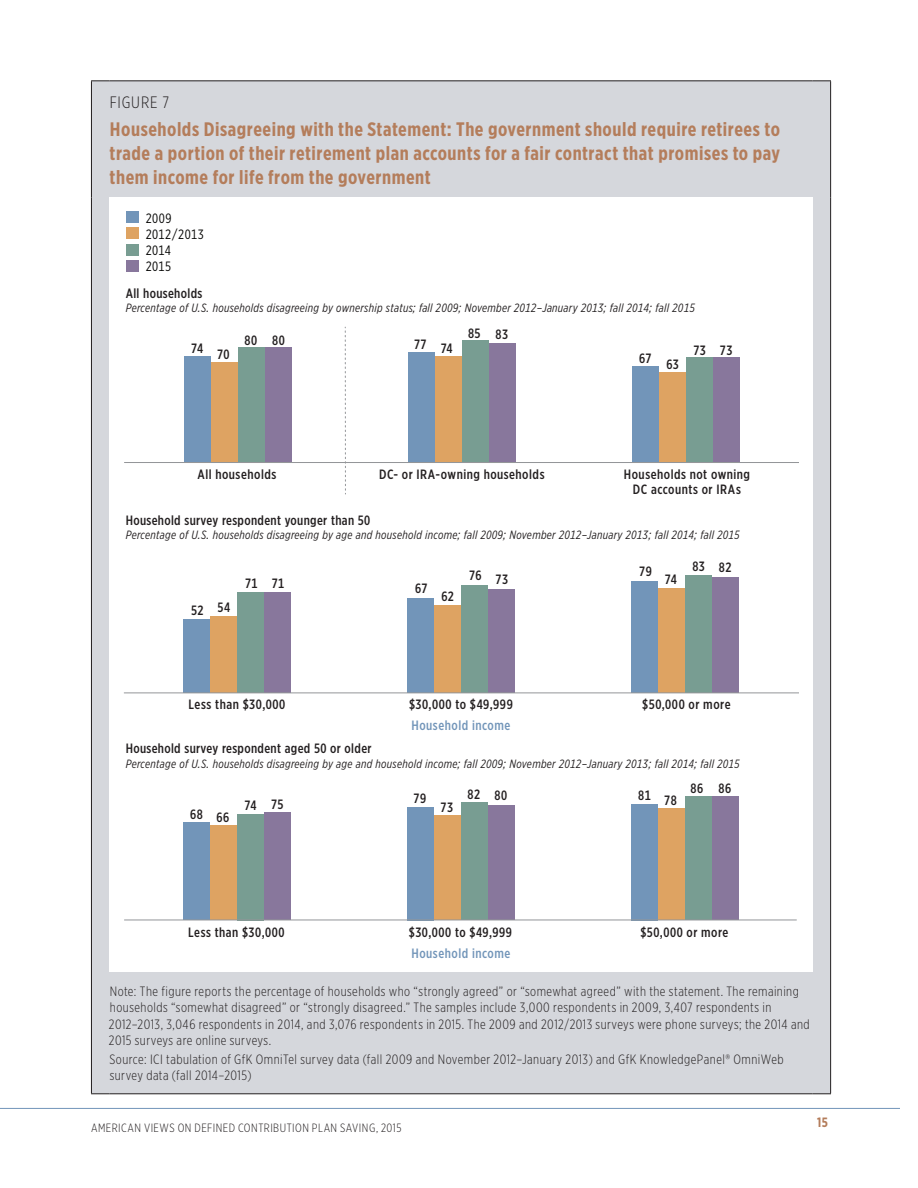
<style>
.page{position:relative;width:918px;height:1188px;background:#fff}
.page>*{position:absolute;margin:0;border:0;box-sizing:border-box;transform-origin:0 0}
.Figure_heading{font:700 19.5px/24px "Gotham X Narrow";letter-spacing:.025em;color:#b47d5b;text-align:justify}
.Figure_number{font:300 16.5px "Gotham X Narrow";letter-spacing:.05em;color:#231f20}
.Figure_footnote{font:300 13.5px/16.2px "Gotham X Narrow";letter-spacing:.035em;color:#231f20}
.t1{font:500 13.5px/15px "Gotham X Narrow";letter-spacing:.03em;color:#231f20;text-align:center}
.t2{font:500 13.5px "Gotham X Narrow";letter-spacing:.04em;color:#7295b9}
.t3{font:13.5px/16.2px "Gotham X Narrow";letter-spacing:.03em;color:#050504}
.t4{font:700 13.5px "Gotham X Narrow";color:#b47d5b}
.t5{font:italic 12px "Gotham X Narrow";letter-spacing:.025em;color:#231f20}
.t6{font:300 12px "Gotham X Narrow";letter-spacing:.04em;color:#231f20}
</style>
<div class="page">
<hr style="left:0;top:1108px;width:900px;height:1px;background:#7295b9">
<div style="left:92px;top:81px;width:738px;height:1012px;background:#d5d7dc"></div>
<div style="left:109px;top:198px;width:704px;height:774px;background:#fff"></div>
<hr style="left:830px;top:81px;width:1px;height:117px;background:#231f20">
<hr style="left:830px;top:972px;width:1px;height:121px;background:#231f20">
<svg style="left:91px;top:80px;width:18px;height:1px"></svg>
<hr style="left:91px;top:81px;width:1px;height:117px;background:#231f20">
<hr style="left:109px;top:80px;width:704px;height:1px;background:#231f20">
<svg style="left:813px;top:80px;width:18px;height:1px"></svg>
<hr style="left:91px;top:198px;width:1px;height:774px;background:#231f20">
<hr style="left:830px;top:198px;width:1px;height:774px;background:#231f20">
<hr style="left:91px;top:972px;width:1px;height:121px;background:#231f20">
<svg style="left:91px;top:1093px;width:18px;height:1px"></svg>
<hr style="left:109px;top:1093px;width:704px;height:1px;background:#231f20">
<svg style="left:813px;top:1093px;width:18px;height:1px"></svg>
<div style="left:264px;top:813px;width:27px;height:107px;background:#88779c"></div>
<div style="left:488px;top:805px;width:27px;height:115px;background:#88779c"></div>
<div style="left:712px;top:797px;width:27px;height:123px;background:#88779c"></div>
<div style="left:237px;top:814px;width:27px;height:106px;background:#789d92"></div>
<div style="left:461px;top:803px;width:27px;height:117px;background:#789d92"></div>
<div style="left:685px;top:797px;width:27px;height:123px;background:#789d92"></div>
<div style="left:210px;top:825px;width:27px;height:95px;background:#dea362"></div>
<div style="left:434px;top:815px;width:27px;height:105px;background:#dea362"></div>
<div style="left:658px;top:808px;width:27px;height:112px;background:#dea362"></div>
<div style="left:183px;top:823px;width:27px;height:97px;background:#7295b9"></div>
<div style="left:407px;top:807px;width:27px;height:113px;background:#7295b9"></div>
<div style="left:631px;top:804px;width:27px;height:116px;background:#7295b9"></div>
<div style="left:264px;top:592px;width:27px;height:101px;background:#88779c"></div>
<div style="left:488px;top:589px;width:27px;height:104px;background:#88779c"></div>
<div style="left:712px;top:577px;width:27px;height:116px;background:#88779c"></div>
<div style="left:237px;top:592px;width:27px;height:101px;background:#789d92"></div>
<div style="left:461px;top:585px;width:27px;height:108px;background:#789d92"></div>
<div style="left:685px;top:575px;width:27px;height:118px;background:#789d92"></div>
<div style="left:210px;top:616px;width:27px;height:77px;background:#dea362"></div>
<div style="left:434px;top:605px;width:27px;height:88px;background:#dea362"></div>
<div style="left:658px;top:588px;width:27px;height:105px;background:#dea362"></div>
<div style="left:184px;top:619px;width:26px;height:74px;background:#7295b9"></div>
<div style="left:408px;top:598px;width:26px;height:95px;background:#7295b9"></div>
<div style="left:632px;top:581px;width:26px;height:112px;background:#7295b9"></div>
<div style="left:265px;top:348px;width:27px;height:114px;background:#88779c"></div>
<div style="left:489px;top:343px;width:27px;height:119px;background:#88779c"></div>
<div style="left:713px;top:358px;width:27px;height:104px;background:#88779c"></div>
<div style="left:238px;top:348px;width:27px;height:114px;background:#789d92"></div>
<div style="left:462px;top:341px;width:27px;height:121px;background:#789d92"></div>
<div style="left:686px;top:358px;width:27px;height:104px;background:#789d92"></div>
<div style="left:211px;top:362px;width:27px;height:100px;background:#dea362"></div>
<div style="left:435px;top:356px;width:27px;height:106px;background:#dea362"></div>
<div style="left:659px;top:372px;width:27px;height:90px;background:#dea362"></div>
<div style="left:184px;top:356px;width:27px;height:106px;background:#7295b9"></div>
<div style="left:408px;top:352px;width:27px;height:110px;background:#7295b9"></div>
<div style="left:632px;top:366px;width:27px;height:96px;background:#7295b9"></div>
<svg style="left:345px;top:327px;width:1px;height:167px"></svg>
<hr style="left:124px;top:462px;width:675px;height:1px;background:#939598">
<hr style="left:124px;top:693px;width:675px;height:1px;background:#939598">
<hr style="left:124px;top:920px;width:672px;height:1px;background:#939598">
<div style="left:126px;top:211px;width:13px;height:12px;background:#7295b9"></div>
<div style="left:126px;top:227px;width:13px;height:12px;background:#dea362"></div>
<div style="left:126px;top:244px;width:13px;height:11px;background:#789d92"></div>
<div style="left:126px;top:260px;width:13px;height:11px;background:#88779c"></div>
<p class="Figure_number" style="left:110px;top:92px;width:61px">FIGURE 7</p>
<p class="Figure_heading" style="left:110px;top:117px;width:672px">Households Disagreeing with the Statement: The government should require retirees to trade a portion of their retirement plan accounts for a fair contract that promises to pay them income for life from the government</p>
<p class="t3" style="left:146px;top:210px;width:60px">2009<br>2012/2013<br>2014<br>2015</p>
<p class="t1" style="left:126px;top:286px;width:78px">All households</p>
<p class="t5" style="left:126px;top:301px;width:571px">Percentage of U.S. households disagreeing by ownership status; fall 2009; November 2012–January 2013; fall 2014; fall 2015</p>
<p class="t1" style="left:191px;top:341px;width:13px">74</p>
<p class="t1" style="left:217px;top:346px;width:14px">70</p>
<p class="t1" style="left:245px;top:332px;width:42px">80 80</p>
<p class="t1" style="left:414px;top:337px;width:14px">77</p>
<p class="t1" style="left:441px;top:341px;width:13px">74</p>
<p class="t1" style="left:468px;top:326px;width:42px">85 83</p>
<p class="t1" style="left:639px;top:351px;width:14px">67</p>
<p class="t1" style="left:666px;top:356px;width:14px">63</p>
<p class="t1" style="left:693px;top:342px;width:41px">73 73</p>
<p class="t1" style="left:197px;top:467px;width:80px">All households</p>
<p class="t1" style="left:379px;top:467px;width:167px">DC- or IRA-owning households</p>
<p class="t1" style="left:624px;top:467px;width:128px">Households not owning<br>DC accounts or IRAs</p>
<p class="t1" style="left:126px;top:512px;width:246px">Household survey respondent younger than 50</p>
<p class="t5" style="left:126px;top:528px;width:616px">Percentage of U.S. households disagreeing by age and household income; fall 2009; November 2012–January 2013; fall 2014; fall 2015</p>
<p class="t1" style="left:191px;top:602px;width:14px">52</p>
<p class="t1" style="left:218px;top:599px;width:14px">54</p>
<p class="t1" style="left:245px;top:575px;width:41px">71 71</p>
<p class="t1" style="left:189px;top:697px;width:98px">Less than $30,000</p>
<p class="t1" style="left:415px;top:581px;width:14px">67</p>
<p class="t1" style="left:441px;top:588px;width:14px">62</p>
<p class="t1" style="left:469px;top:570px;width:40px">76 73</p>
<p class="t1" style="left:639px;top:564px;width:14px">79</p>
<p class="t1" style="left:665px;top:572px;width:13px">74</p>
<p class="t1" style="left:692px;top:559px;width:41px">83 82</p>
<p class="t1" style="left:409px;top:697px;width:105px">$30,000 to $49,999</p>
<p class="t1" style="left:642px;top:697px;width:90px">$50,000 or more</p>
<p class="t2" style="left:411px;top:718px;width:101px">Household income</p>
<p class="t1" style="left:126px;top:741px;width:247px">Household survey respondent aged 50 or older</p>
<p class="t5" style="left:126px;top:756px;width:616px">Percentage of U.S. households disagreeing by age and household income; fall 2009; November 2012–January 2013; fall 2014; fall 2015</p>
<p class="t1" style="left:190px;top:806px;width:14px">68</p>
<p class="t1" style="left:217px;top:809px;width:14px">66</p>
<p class="t1" style="left:245px;top:797px;width:41px">74 75</p>
<p class="t1" style="left:468px;top:787px;width:41px">82 80</p>
<p class="t1" style="left:414px;top:791px;width:14px">79</p>
<p class="t1" style="left:638px;top:788px;width:14px">81</p>
<p class="t1" style="left:441px;top:799px;width:14px">73</p>
<p class="t1" style="left:664px;top:792px;width:14px">78</p>
<p class="t1" style="left:691px;top:781px;width:42px">86 86</p>
<p class="t1" style="left:188px;top:924px;width:98px">Less than $30,000</p>
<p class="t1" style="left:409px;top:924px;width:105px">$30,000 to $49,999</p>
<p class="t1" style="left:640px;top:924px;width:89px">$50,000 or more</p>
<p class="t2" style="left:411px;top:945px;width:101px">Household income</p>
<p class="Figure_footnote" style="left:109px;top:983px;width:702px">Note: The figure reports the percentage of households who “strongly agreed” or “somewhat agreed” with the statement. The remaining households “somewhat disagreed” or “strongly disagreed.” The samples include 3,000 respondents in 2009, 3,407 respondents in 2012–2013, 3,046 respondents in 2014, and 3,076 respondents in 2015. The 2009 and 2012/2013 surveys were phone surveys; the 2014 and 2015 surveys are online surveys.</p>
<p class="Figure_footnote" style="left:110px;top:1051px;width:676px">Source: ICI tabulation of GfK OmniTel survey data (fall 2009 and November 2012–January 2013) and GfK KnowledgePanel® OmniWeb survey data (fall 2014–2015)</p>
<p class="t6" style="left:91px;top:1120px;width:312px">AMERICAN VIEWS ON DEFINED CONTRIBUTION PLAN SAVING, 2015</p>
<p class="t4" style="left:817px;top:1114px;width:12px">15</p>
</div>
